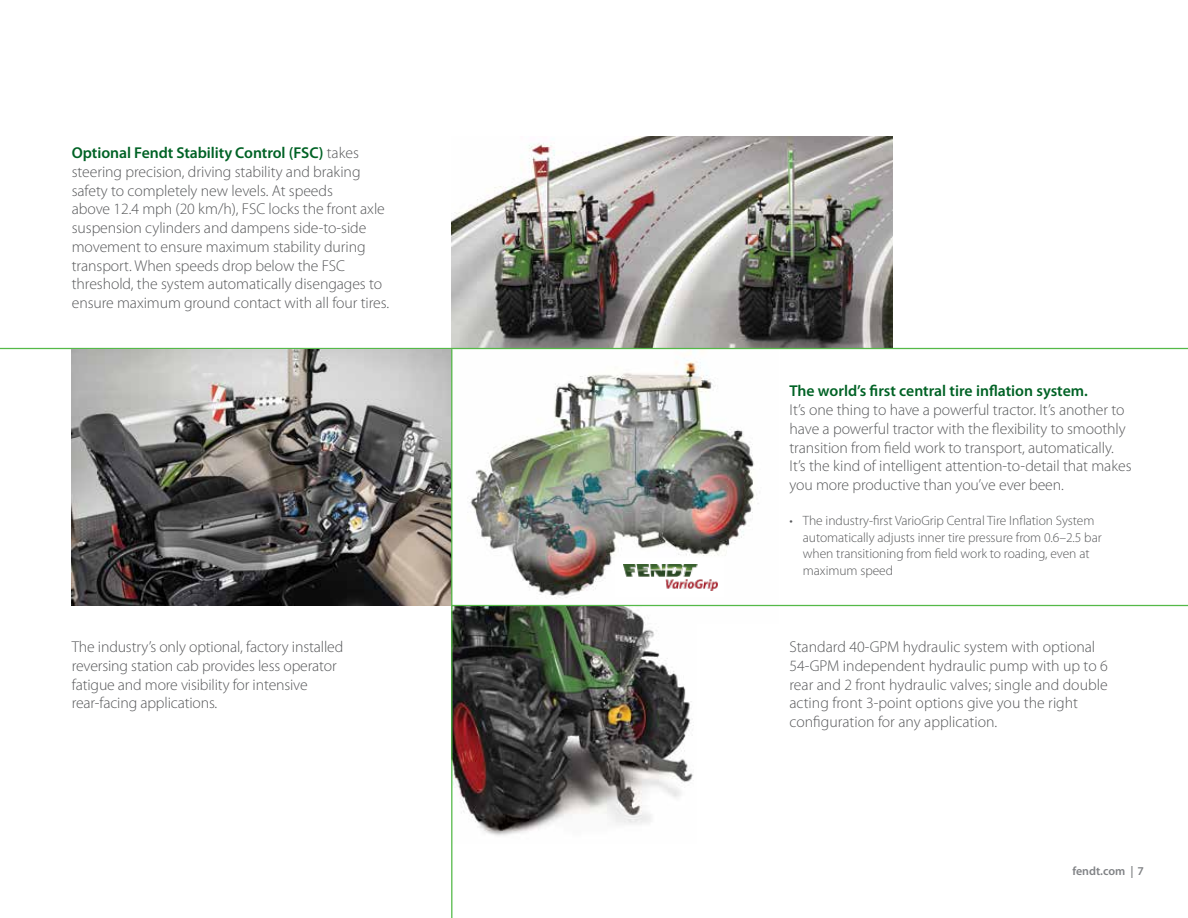
<style>
.page{position:relative;width:1188px;height:918px;background:#fff}
.page>*{position:absolute;margin:0;border:0;box-sizing:border-box;transform-origin:0 0}
.t1{font:300 15.75px/18.8px "Myriad Pro";letter-spacing:-.005em;color:#58595b}
.t2{font:600 15.75px "Myriad Pro";color:#006225}
.t3{font:300 13.5px/16.5px "Myriad Pro";letter-spacing:-.005em;color:#58595b}
.t4{font:600 12px "Myriad Pro";color:#808285}
.s1{font-weight:600;color:#006225}
</style>
<div class="page">
<img style="left:451px;top:136px;width:441px;height:212px">
<img style="left:452px;top:349px;width:327px;height:258px">
<div style="left:616px;top:558px;width:108px;height:39px;background:#fff"></div>
<img style="left:623px;top:564px;width:95px;height:27px">
<img style="left:452px;top:606px;width:245px;height:237px">
<hr style="left:0;top:348px;width:1188px;height:1px;background:#54b948">
<hr style="left:451px;top:605px;width:737px;height:1px;background:#54b948">
<img style="left:72px;top:349px;width:379px;height:257px">
<hr style="left:451px;top:349px;width:1px;height:569px;background:#54b948">
<p class="t1" style="left:72px;top:143px;width:319px"><span class="s1">Optional Fendt Stability Control (FSC)</span> takes steering precision, driving stability and braking safety to completely new levels. At speeds<br>above 12.4 mph (20 km/h), FSC locks the front axle suspension cylinders and dampens side-to-side movement to ensure maximum stability during transport. When speeds drop below the FSC threshold, the system automatically disengages to ensure maximum ground contact with all four tires.</p>
<p class="t2" style="left:789px;top:381px;width:300px">The world’s first central tire inflation system.</p>
<p class="t1" style="left:789px;top:400px;width:344px">It’s one thing to have a powerful tractor. It’s another to have a powerful tractor with the flexibility to smoothly transition from field work to transport, automatically.<br>It’s the kind of intelligent attention-to-detail that makes you more productive than you’ve ever been.</p>
<p class="t3" style="left:803px;top:512px;width:300px;text-indent:-14px">• The industry-first VarioGrip Central Tire Inflation System automatically adjusts inner tire pressure from 0.6–2.5 bar when transitioning from field work to roading, even at maximum speed</p>
<p class="t1" style="left:72px;top:637px;width:273px">The industry’s only optional, factory installed reversing station cab provides less operator fatigue and more visibility for intensive rear-facing applications.</p>
<p class="t1" style="left:789px;top:637px;width:320px">Standard 40-GPM hydraulic system with optional 54-GPM independent hydraulic pump with up to 6 rear and 2 front hydraulic valves; single and double acting front 3-point options give you the right configuration for any application.</p>
<p class="t4" style="left:1072px;top:863px;width:73px">fendt.com | 7</p>
</div>
